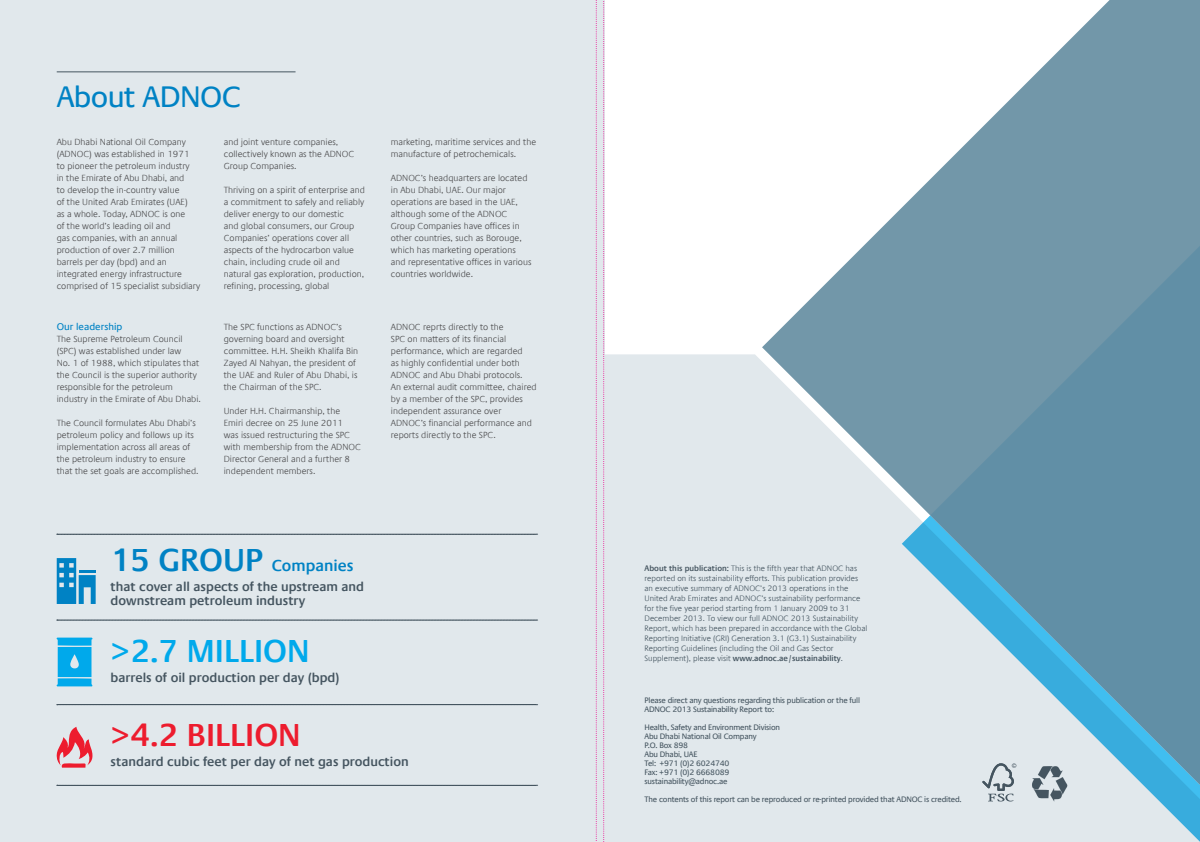
<style>
.page{position:relative;width:1200px;height:842px;background:#fff}
.page>*{position:absolute;margin:0;border:0;box-sizing:border-box;transform-origin:0 0}
.t1{font:600 32px "Praxis Com";color:#00a9eb}
.t2{font:600 32px "Praxis Com";color:#ed1c2e}
.t3{font:600 32px "Praxis Com";color:#0082c4}
.t4{font:30px "Praxis Com";letter-spacing:-.02em;color:#0082c4}
.t5{font:600 16px "Praxis Com";color:#0082c4}
.t6{font:600 13px/14px "Praxis Com";color:#455560}
.t7{font:10px "Praxis Com";color:#0082c4}
.t8{font:300 9px/12px "Praxis Com";color:#4d4d4f}
.t9{font:300 8px/10px "Praxis Com";color:#455560}
.t10{font:8px/9px "Praxis Com";letter-spacing:-.025em;color:#455560}
.s1{font-weight:600}
</style>
<div class="page">
<div style="left:0;top:0;width:604px;height:842px;background:#e1e8ec"></div>
<svg style="left:762px;top:0;width:437px;height:354px"></svg>
<svg style="left:929px;top:227px;width:270px;height:127px;background:#6f95a8"></svg>
<svg style="left:604px;top:354px;width:595px;height:488px;background:#becfd8"></svg>
<svg style="left:901px;top:515px;width:298px;height:327px;background:#91bcd0"></svg>
<svg style="left:56px;top:727px;width:37px;height:41px"></svg>
<svg style="left:56px;top:638px;width:37px;height:48px;background:#28b4eb"></svg>
<hr style="left:57px;top:72px;width:238px;height:1px;background:#455560">
<svg style="left:57px;top:534px;width:480px;height:1px"></svg>
<svg style="left:57px;top:620px;width:480px;height:1px"></svg>
<svg style="left:57px;top:704px;width:480px;height:1px"></svg>
<svg style="left:57px;top:785px;width:480px;height:1px"></svg>
<svg style="left:57px;top:558px;width:39px;height:46px"></svg>
<svg style="left:981px;top:763px;width:35px;height:38px"></svg>
<svg style="left:1031px;top:766px;width:36px;height:35px"></svg>
<svg style="left:603px;top:1px;width:1px;height:841px"></svg>
<svg style="left:595px;top:0;width:2px;height:841px"></svg>
<h2 class="t4" style="left:57px;top:80px;width:186px">About ADNOC</h2>
<p class="t8" style="left:57px;top:136px;width:145px">Abu Dhabi National Oil Company (ADNOC) was established in 1971<br>to pioneer the petroleum industry<br>in the Emirate of Abu Dhabi, and<br>to develop the in-country value<br>of the United Arab Emirates (UAE)<br>as a whole. Today, ADNOC is one<br>of the world’s leading oil and<br>gas companies, with an annual production of over 2.7 million barrels per day (bpd) and an integrated energy infrastructure comprised of 15 specialist subsidiary</p>
<p class="t8" style="left:224px;top:136px;width:132px">and joint venture companies, collectively known as the ADNOC<br>Group Companies.</p>
<p class="t8" style="left:224px;top:184px;width:143px">Thriving on a spirit of enterprise and a commitment to safely and reliably deliver energy to our domestic<br>and global consumers, our Group Companies’ operations cover all aspects of the hydrocarbon value chain, including crude oil and natural gas exploration, production, refining, processing, global</p>
<p class="t7" style="left:57px;top:321px;width:67px">Our leadership</p>
<p class="t8" style="left:57px;top:333px;width:146px">The Supreme Petroleum Council (SPC) was established under law<br>No. 1 of 1988, which stipulates that the Council is the superior authority responsible for the petroleum industry in the Emirate of Abu Dhabi.</p>
<p class="t8" style="left:57px;top:417px;width:143px">The Council formulates Abu Dhabi’s petroleum policy and follows up its implementation across all areas of the petroleum industry to ensure that the set goals are accomplished.</p>
<p class="t8" style="left:224px;top:321px;width:136px">The SPC functions as ADNOC’s governing board and oversight committee. H.H. Sheikh Khalifa Bin<br>Zayed Al Nahyan, the president of the UAE and Ruler of Abu Dhabi, is the Chairman of the SPC.</p>
<p class="t8" style="left:224px;top:405px;width:138px">Under H.H. Chairmanship, the<br>Emiri decree on 25 June 2011<br>was issued restructuring the SPC with membership from the ADNOC<br>Director General and a further 8 independent members.</p>
<p class="t8" style="left:391px;top:136px;width:147px">marketing, maritime services and the manufacture of petrochemicals.</p>
<p class="t8" style="left:391px;top:172px;width:142px">ADNOC’s headquarters are located in Abu Dhabi, UAE. Our major operations are based in the UAE, although some of the ADNOC<br>Group Companies have offices in other countries, such as Borouge, which has marketing operations and representative offices in various countries worldwide.</p>
<p class="t8" style="left:391px;top:321px;width:147px">ADNOC reprts directly to the<br>SPC on matters of its financial performance, which are regarded<br>as highly confidential under both<br>ADNOC and Abu Dhabi protocols.<br>An external audit committee, chaired by a member of the SPC, provides independent assurance over<br>ADNOC’s financial performance and reports directly to the SPC.</p>
<h1 class="t3" style="left:111px;top:542px;width:91px">15 Group</h1>
<h3 class="t5" style="left:271px;top:556px;width:83px">Companies</h3>
<h3 class="t6" style="left:111px;top:579px;width:255px">that cover all aspects of the upstream and downstream petroleum industry</h3>
<h1 class="t1" style="left:111px;top:634px;width:175px">&gt;2.7 million</h1>
<h3 class="t6" style="left:111px;top:671px;width:230px">barrels of oil production per day (bpd)</h3>
<h1 class="t2" style="left:111px;top:718px;width:166px">&gt;4.2 billion</h1>
<h3 class="t6" style="left:111px;top:755px;width:299px">standard cubic feet per day of net gas production</h3>
<p class="t9" style="left:644px;top:563px;width:224px"><span class="s1">About this publication:</span> This is the fifth year that ADNOC has reported on its sustainability efforts. This publication provides an executive summary of ADNOC’s 2013 operations in the United Arab Emirates and ADNOC’s sustainability performance for the five year period starting from 1 January 2009 to 31<br>December 2013. To view our full ADNOC 2013 Sustainability Report, which has been prepared in accordance with the Global Reporting Initiative (GRI) Generation 3.1 (G3.1) Sustainability Reporting Guidelines (including the Oil and Gas Sector Supplement), please visit <span class="s1">www.adnoc.ae/sustainability</span>.</p>
<p class="t10" style="left:644px;top:695px;width:217px">Please direct any questions regarding this publication or the full<br>ADNOC 2013 Sustainability Report to:</p>
<p class="t10" style="left:644px;top:722px;width:137px">Health, Safety and Environment Division<br>Abu Dhabi National Oil Company<br>P.O. Box 898<br>Abu Dhabi, UAE<br>Tel: +971 (0)2 6024740<br>Fax: +971 (0)2 6668089 sustainability@adnoc.ae</p>
<p class="t10" style="left:644px;top:794px;width:318px">The contents of this report can be reproduced or re-printed provided that ADNOC is credited.</p>
</div>
